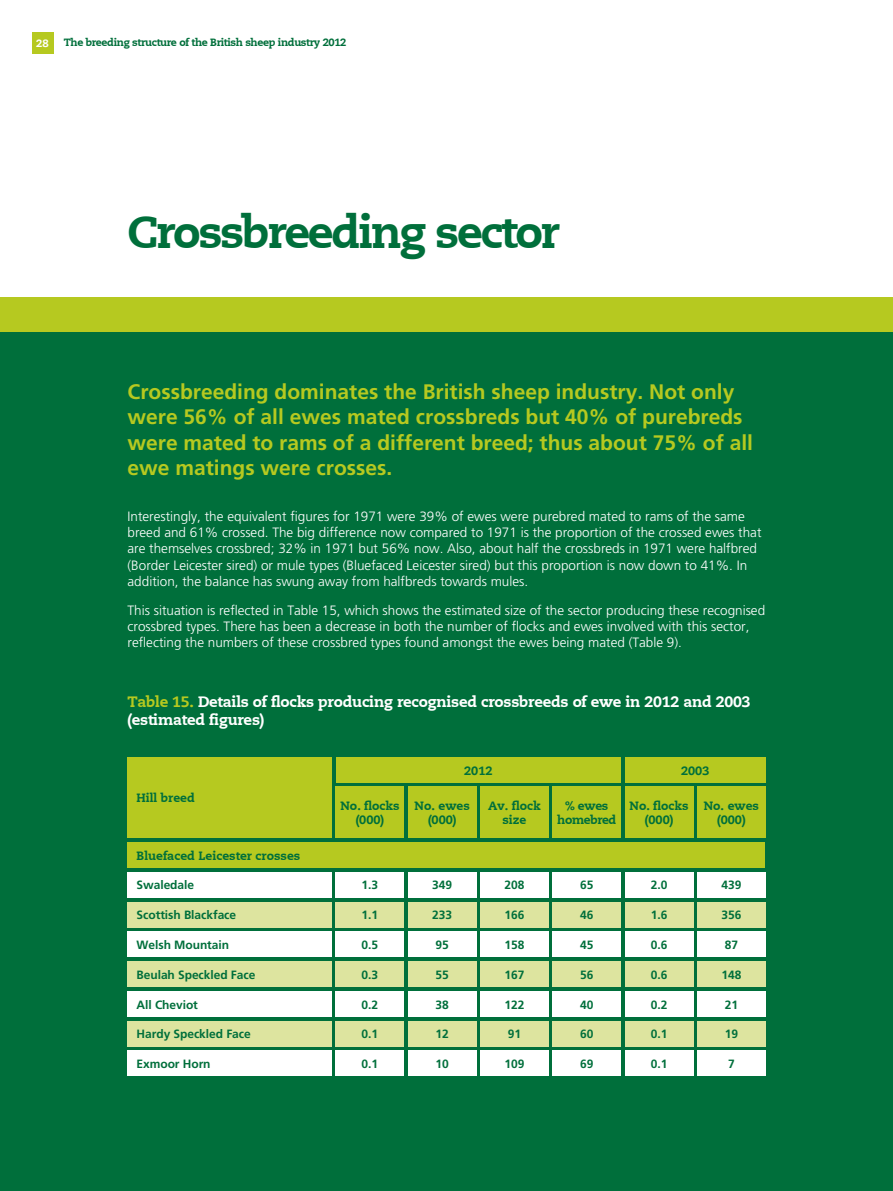
<style>
.page{position:relative;width:893px;height:1191px;background:#fff}
.page>*{position:absolute;margin:0;border:0;box-sizing:border-box;transform-origin:0 0}
.t1{font:800 45px "Caecilia LT";letter-spacing:-.05em;color:#006f3b}
.t2{font:700 21px/25.2px "Frutiger";color:#b6c920}
.t3{font:800 15px/18px "Caecilia LT";letter-spacing:-.015em;color:#fff}
.t4{font:300 13.5px/16.2px "Frutiger";color:#fff}
.t5{font:700 12px "Frutiger";letter-spacing:-.005em;color:#006f3b}
.t6{font:800 12px/14.4px "Caecilia LT";color:#006f3b;text-align:center}
.t7{font:800 12px/14.4px "Caecilia LT";letter-spacing:-.035em;color:#006f3b;text-align:center}
.t8{font:800 10.5px "Caecilia LT";letter-spacing:-.035em;color:#006f3b}
.t9{font:800 10.5px "Caecilia LT";color:#fff}
.s1{color:#b6c920}
</style>
<div class="page">
<div style="left:0;top:298px;width:893px;height:893px;background:#006f3b"></div>
<div style="left:32px;top:32px;width:21px;height:21px;background:#b6c920"></div>
<div style="left:0;top:298px;width:893px;height:34px;background:#b6c920"></div>
<div style="left:553px;top:872px;width:68px;height:25px;background:#fff"></div>
<div style="left:553px;top:931px;width:68px;height:26px;background:#fff"></div>
<div style="left:553px;top:991px;width:68px;height:25px;background:#fff"></div>
<div style="left:553px;top:1050px;width:68px;height:26px;background:#fff"></div>
<div style="left:625px;top:872px;width:68px;height:25px;background:#fff"></div>
<div style="left:625px;top:931px;width:68px;height:26px;background:#fff"></div>
<div style="left:625px;top:991px;width:68px;height:25px;background:#fff"></div>
<div style="left:625px;top:1050px;width:68px;height:26px;background:#fff"></div>
<div style="left:697px;top:872px;width:68px;height:25px;background:#fff"></div>
<div style="left:697px;top:931px;width:68px;height:26px;background:#fff"></div>
<div style="left:697px;top:991px;width:68px;height:25px;background:#fff"></div>
<div style="left:697px;top:1050px;width:68px;height:26px;background:#fff"></div>
<div style="left:553px;top:901px;width:68px;height:26px;background:#dde49f"></div>
<div style="left:553px;top:961px;width:68px;height:25px;background:#dde49f"></div>
<div style="left:553px;top:1020px;width:68px;height:26px;background:#dde49f"></div>
<div style="left:480px;top:872px;width:69px;height:25px;background:#fff"></div>
<div style="left:480px;top:931px;width:69px;height:26px;background:#fff"></div>
<div style="left:480px;top:991px;width:69px;height:25px;background:#fff"></div>
<div style="left:480px;top:1050px;width:69px;height:26px;background:#fff"></div>
<div style="left:480px;top:901px;width:69px;height:26px;background:#dde49f"></div>
<div style="left:480px;top:961px;width:69px;height:25px;background:#dde49f"></div>
<div style="left:480px;top:1020px;width:69px;height:26px;background:#dde49f"></div>
<div style="left:625px;top:901px;width:68px;height:26px;background:#dde49f"></div>
<div style="left:625px;top:961px;width:68px;height:25px;background:#dde49f"></div>
<div style="left:625px;top:1020px;width:68px;height:26px;background:#dde49f"></div>
<div style="left:697px;top:901px;width:68px;height:26px;background:#dde49f"></div>
<div style="left:697px;top:961px;width:68px;height:25px;background:#dde49f"></div>
<div style="left:697px;top:1020px;width:68px;height:26px;background:#dde49f"></div>
<div style="left:553px;top:787px;width:68px;height:51px;background:#b6c920"></div>
<div style="left:625px;top:787px;width:68px;height:51px;background:#b6c920"></div>
<div style="left:625px;top:757px;width:140px;height:25px;background:#b6c920"></div>
<div style="left:697px;top:787px;width:68px;height:51px;background:#b6c920"></div>
<div style="left:480px;top:787px;width:69px;height:51px;background:#b6c920"></div>
<div style="left:408px;top:787px;width:68px;height:51px;background:#b6c920"></div>
<div style="left:336px;top:787px;width:68px;height:51px;background:#b6c920"></div>
<div style="left:336px;top:757px;width:285px;height:25px;background:#b6c920"></div>
<div style="left:128px;top:757px;width:204px;height:81px;background:#b6c920"></div>
<div style="left:408px;top:872px;width:68px;height:25px;background:#fff"></div>
<div style="left:408px;top:931px;width:68px;height:26px;background:#fff"></div>
<div style="left:408px;top:991px;width:68px;height:25px;background:#fff"></div>
<div style="left:408px;top:1050px;width:68px;height:26px;background:#fff"></div>
<div style="left:336px;top:872px;width:68px;height:25px;background:#fff"></div>
<div style="left:336px;top:931px;width:68px;height:26px;background:#fff"></div>
<div style="left:336px;top:991px;width:68px;height:25px;background:#fff"></div>
<div style="left:336px;top:1050px;width:68px;height:26px;background:#fff"></div>
<div style="left:408px;top:901px;width:68px;height:26px;background:#dde49f"></div>
<div style="left:408px;top:961px;width:68px;height:25px;background:#dde49f"></div>
<div style="left:408px;top:1020px;width:68px;height:26px;background:#dde49f"></div>
<div style="left:336px;top:901px;width:68px;height:26px;background:#dde49f"></div>
<div style="left:336px;top:961px;width:68px;height:25px;background:#dde49f"></div>
<div style="left:336px;top:1020px;width:68px;height:26px;background:#dde49f"></div>
<div style="left:128px;top:872px;width:204px;height:25px;background:#fff"></div>
<div style="left:128px;top:931px;width:204px;height:26px;background:#fff"></div>
<div style="left:128px;top:991px;width:204px;height:25px;background:#fff"></div>
<div style="left:128px;top:1050px;width:204px;height:26px;background:#fff"></div>
<div style="left:128px;top:901px;width:204px;height:26px;background:#dde49f"></div>
<div style="left:128px;top:961px;width:204px;height:25px;background:#dde49f"></div>
<div style="left:128px;top:1020px;width:204px;height:26px;background:#dde49f"></div>
<div style="left:128px;top:842px;width:637px;height:25px;background:#b6c920"></div>
<p class="t9" style="left:36px;top:36px;width:14px">28</p>
<p class="t8" style="left:64px;top:36px;width:284px">The breeding structure of the British sheep industry 2012</p>
<h1 class="t1" style="left:128px;top:204px;width:434px">Crossbreeding sector</h1>
<h2 class="t2" style="left:128px;top:379px;width:627px">Crossbreeding dominates the British sheep industry. Not only were 56% of all ewes mated crossbreds but 40% of purebreds were mated to rams of a different breed; thus about 75% of all ewe matings were crosses.</h2>
<p class="t4" style="left:128px;top:508px;width:635px">Interestingly, the equivalent figures for 1971 were 39% of ewes were purebred mated to rams of the same breed and 61% crossed. The big difference now compared to 1971 is the proportion of the crossed ewes that are themselves crossbred; 32% in 1971 but 56% now. Also, about half the crossbreds in 1971 were halfbred (Border Leicester sired) or mule types (Bluefaced Leicester sired) but this proportion is now down to 41%. In addition, the balance has swung away from halfbreds towards mules.</p>
<p class="t4" style="left:128px;top:602px;width:639px">This situation is reflected in Table 15, which shows the estimated size of the sector producing these recognised crossbred types. There has been a decrease in both the number of flocks and ewes involved with this sector, reflecting the numbers of these crossbred types found amongst the ewes being mated (Table 9).</p>
<p class="t3" style="left:128px;top:692px;width:625px"><span class="s1">Table 15.</span> Details of flocks producing recognised crossbreeds of ewe in 2012 and 2003 (estimated figures)</p>
<p class="t6" style="left:137px;top:791px;width:60px">Hill breed</p>
<p class="t6" style="left:340px;top:798px;width:61px">No. flocks (000)</p>
<p class="t6" style="left:464px;top:763px;width:30px">2012</p>
<p class="t6" style="left:415px;top:798px;width:57px">No. ewes (000)</p>
<p class="t6" style="left:488px;top:798px;width:54px">Av. flock size</p>
<p class="t6" style="left:681px;top:763px;width:30px">2003</p>
<p class="t6" style="left:704px;top:798px;width:57px">No. ewes (000)</p>
<p class="t7" style="left:557px;top:798px;width:61px">% ewes homebred</p>
<p class="t6" style="left:630px;top:798px;width:61px">No. flocks (000)</p>
<p class="t6" style="left:137px;top:848px;width:165px">Bluefaced Leicester crosses</p>
<p class="t5" style="left:137px;top:878px;width:59px">Swaledale</p>
<p class="t5" style="left:355px;top:878px;width:32px">1,624</p>
<p class="t5" style="left:362px;top:878px;width:18px">1.3</p>
<p class="t5" style="left:432px;top:878px;width:22px">349</p>
<p class="t5" style="left:504px;top:878px;width:22px">208</p>
<p class="t5" style="left:580px;top:878px;width:15px">65</p>
<p class="t5" style="left:651px;top:878px;width:18px">2.0</p>
<p class="t5" style="left:721px;top:878px;width:22px">439</p>
<p class="t5" style="left:137px;top:908px;width:101px">Scottish Blackface</p>
<p class="t5" style="left:360px;top:908px;width:22px">578</p>
<p class="t5" style="left:362px;top:908px;width:18px">1.1</p>
<p class="t5" style="left:432px;top:908px;width:22px">233</p>
<p class="t5" style="left:504px;top:908px;width:22px">166</p>
<p class="t5" style="left:580px;top:908px;width:15px">46</p>
<p class="t5" style="left:651px;top:908px;width:18px">1.6</p>
<p class="t5" style="left:721px;top:908px;width:22px">356</p>
<p class="t5" style="left:137px;top:937px;width:94px">Welsh Mountain</p>
<p class="t5" style="left:355px;top:937px;width:32px">1,624</p>
<p class="t5" style="left:362px;top:937px;width:18px">0.5</p>
<p class="t5" style="left:436px;top:937px;width:15px">95</p>
<p class="t5" style="left:504px;top:937px;width:22px">158</p>
<p class="t5" style="left:580px;top:937px;width:15px">45</p>
<p class="t5" style="left:651px;top:937px;width:18px">0.6</p>
<p class="t5" style="left:725px;top:937px;width:15px">87</p>
<p class="t5" style="left:137px;top:967px;width:120px">Beulah Speckled Face</p>
<p class="t5" style="left:360px;top:967px;width:22px">578</p>
<p class="t5" style="left:362px;top:967px;width:18px">0.3</p>
<p class="t5" style="left:436px;top:967px;width:15px">55</p>
<p class="t5" style="left:504px;top:967px;width:22px">167</p>
<p class="t5" style="left:580px;top:967px;width:15px">56</p>
<p class="t5" style="left:651px;top:967px;width:18px">0.6</p>
<p class="t5" style="left:721px;top:967px;width:22px">148</p>
<p class="t5" style="left:137px;top:997px;width:63px">All Cheviot</p>
<p class="t5" style="left:355px;top:997px;width:32px">1,6 4</p>
<p class="t5" style="left:362px;top:997px;width:18px">0.2</p>
<p class="t5" style="left:436px;top:997px;width:15px">38</p>
<p class="t5" style="left:504px;top:997px;width:22px">122</p>
<p class="t5" style="left:580px;top:997px;width:15px">40</p>
<p class="t5" style="left:651px;top:997px;width:18px">0.2</p>
<p class="t5" style="left:725px;top:997px;width:15px">21</p>
<p class="t5" style="left:137px;top:1027px;width:116px">Hardy Speckled Face</p>
<p class="t5" style="left:360px;top:1027px;width:22px">578</p>
<p class="t5" style="left:362px;top:1027px;width:18px">0.1</p>
<p class="t5" style="left:436px;top:1027px;width:15px">12</p>
<p class="t5" style="left:508px;top:1027px;width:15px">91</p>
<p class="t5" style="left:580px;top:1027px;width:15px">60</p>
<p class="t5" style="left:651px;top:1027px;width:18px">0.1</p>
<p class="t5" style="left:725px;top:1027px;width:15px">19</p>
<p class="t5" style="left:137px;top:1056px;width:76px">Exmoor Horn</p>
<p class="t5" style="left:362px;top:1056px;width:18px">0.1</p>
<p class="t5" style="left:436px;top:1056px;width:15px">10</p>
<p class="t5" style="left:504px;top:1056px;width:22px">109</p>
<p class="t5" style="left:580px;top:1056px;width:15px">69</p>
<p class="t5" style="left:651px;top:1056px;width:18px">0.1</p>
<p class="t5" style="left:728px;top:1056px;width:8px">7</p>
</div>
